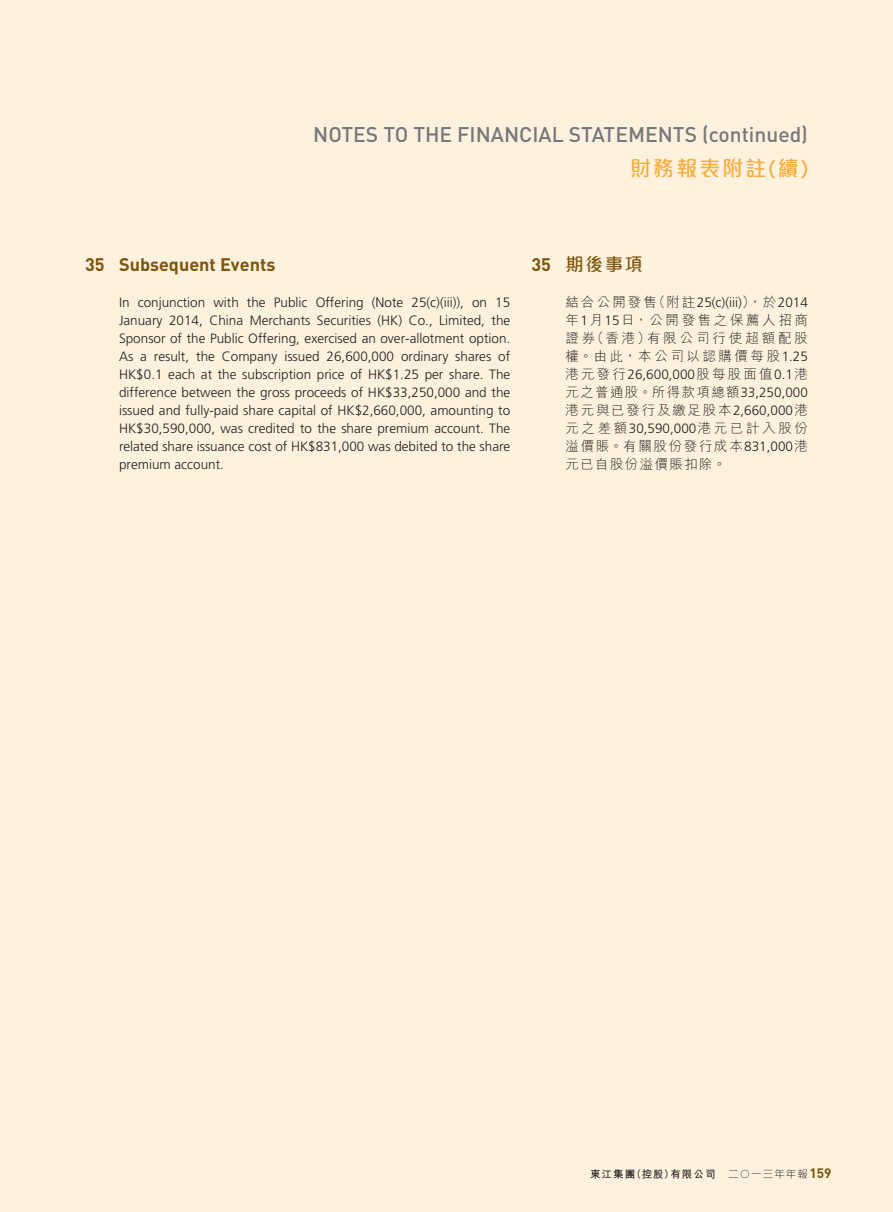
<style>
.page{position:relative;width:893px;height:1212px;background:#fef1dd}
.page>*{position:absolute;margin:0;border:0;box-sizing:border-box;transform-origin:0 0}
.t1{font:500 21px "DIN Pro";color:#76787b}
.t2{font:500 21px "M Elle HK";letter-spacing:.1em;color:#f9ac3a}
.t3{font:700 18px "DIN Pro";color:#7d550d}
.t4{font:500 18px "M Elle HK";color:#7d550d}
.t5{font:300 13.5px/18px "Frutiger LT Std";color:#231f20;text-align:justify}
.t6{font:300 13.5px/18px "M Hei HK";letter-spacing:.19em;color:#231f20;text-align:justify}
.t7{font:700 10.5px "M Hei HK";letter-spacing:.1em;color:#231f20}
.s1{font-family:"DIN Pro";font-weight:700}
.s2{font-family:"M Hei HK"}
.s3{font-family:"Frutiger LT Std"}
.s4{font-family:"M Elle HK";font-weight:300}
.s5{font-family:"DIN Pro";font-size:13.5px;color:#7d550d}
</style>
<div class="page">
<h1 class="t1" style="left:313px;top:127px;width:496px">NOTES TO THE FINANCIAL STATEMENTS (continued)</h1>
<h1 class="t2" style="left:630px;top:160px;width:179px">財務報表附註(續)</h1>
<h2 class="t3" style="left:85px;top:258px;width:192px">35 Subsequent Events</h2>
<p class="t5" style="left:119px;top:294px;width:393px">In conjunction with the Public Offering (Note 25(c)(iii)), on 15<br>January 2014, China Merchants Securities (HK) Co., Limited, the Sponsor of the Public Offering, exercised an over-allotment option.<br>As a result, the Company issued 26,600,000 ordinary shares of HK$0.1 each at the subscription price of HK$1.25 per share. The difference between the gross proceeds of HK$33,250,000 and the issued and fully-paid share capital of HK$2,660,000, amounting to HK$30,590,000, was credited to the share premium account. The related share issuance cost of HK$831,000 was debited to the share premium account.</p>
<h2 class="t4" style="left:531px;top:258px;width:113px"><span class="s1">35</span> 期後事項</h2>
<p class="t5" style="left:566px;top:294px;width:244px"><span class="s2">結合公開發售（附註</span>25(c)(iii)<span class="s2">），於</span>2014</p>
<p class="t6" style="left:566px;top:313px;width:244px">年<span class="s3">1</span>月<span class="s3">15</span>日，公開發售之保薦人招商證券（香港）有限公司行使超額配股權。由此，本公司以認購價每股<span class="s3">1.25</span></p>
<p class="t5" style="left:566px;top:366px;width:244px"><span class="s2">港元發行</span>26,600,000<span class="s2">股每股面值</span>0.1<span class="s2">港</span></p>
<p class="t6" style="left:566px;top:385px;width:244px">元之普通股。所得款項總額<span class="s3">33,250,000</span>港元與已發行及繳足股本<span class="s3">2,660,000</span>港元之差額<span class="s3">30,590,000</span>港元已計入股份溢價賬。有關股份發行成本<span class="s3">831,000</span>港元已自股份溢價賬扣除。</p>
<p class="t7" style="left:590px;top:1170px;width:243px">東江集團（控股）有限公司 <span class="s4">二○一三年年報</span><span class="s5">159</span></p>
</div>
